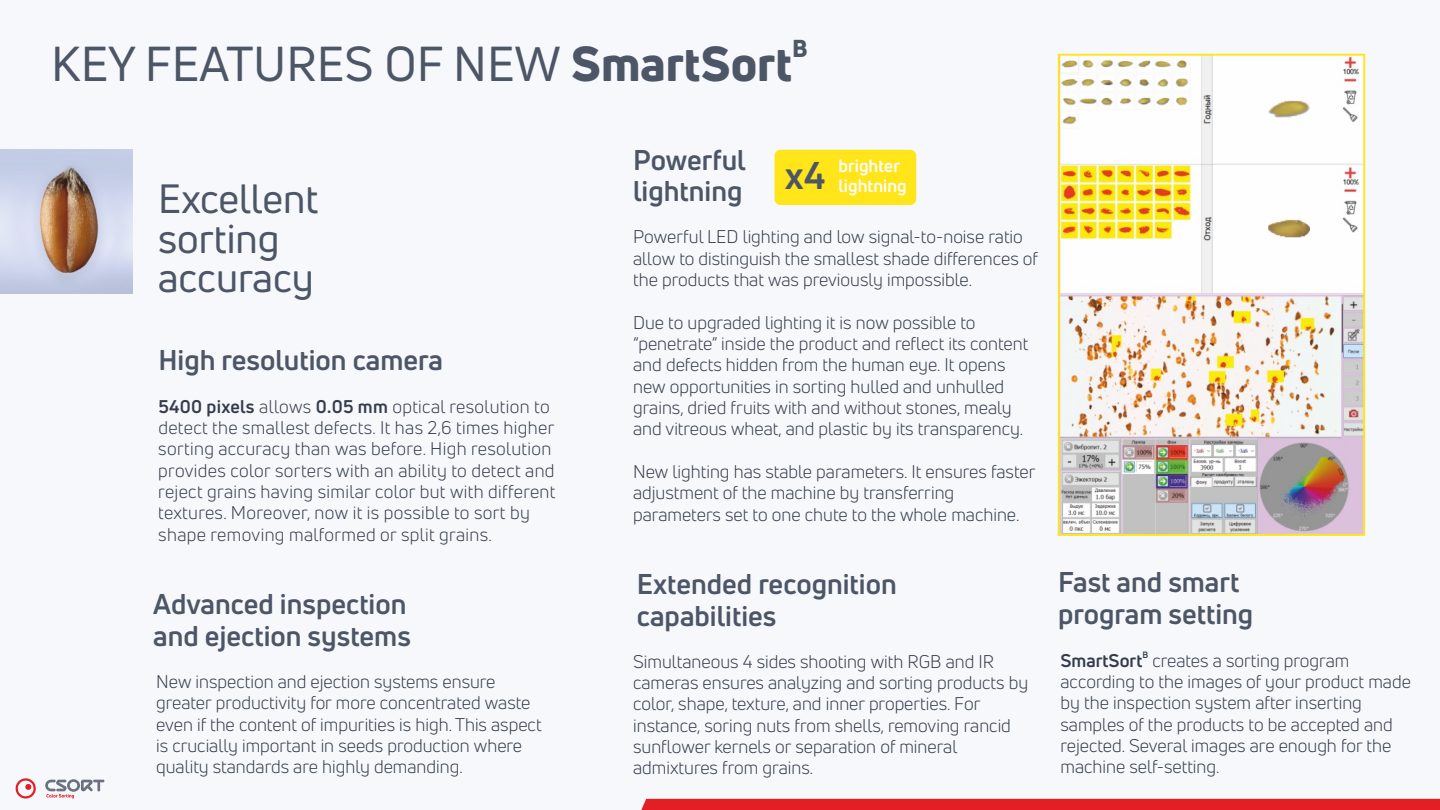
<style>
.page{position:relative;width:1440px;height:810px;background:#f6f8fb}
.page>*{position:absolute;margin:0;border:0;box-sizing:border-box;transform-origin:0 0}
.t1{font:48px "Uni Neue";color:#4c5666}
.t2{font:40px/39.6px "Uni Neue";color:#4c5666}
.t3{font:700 28px/31.8px "Uni Neue";color:#4c5666}
.t4{font:800 24px "Uni Neue";color:#4c5666}
.t5{font:18px/21.4px "Uni Neue";color:#343c4b}
.t6{font:18px/21.4px "Uni Neue";letter-spacing:.02em;color:#343c4b}
.t7{font:700 17.4px/19.8px "Uni Neue";color:#fefefe}
.t8{font:700 9px "Uni Neue";color:#343c4b}
.s1{font-weight:800}
.s2{font-weight:700}
.s3{font-size:37.8px;color:#4c5666}
</style>
<div class="page">
<div style="left:641px;top:799px;width:799px;height:11px;background:#e31e24"></div>
<svg style="left:15px;top:778px;width:21px;height:21px"></svg>
<svg style="left:45px;top:779px;width:59px;height:19px"></svg>
<div style="left:775px;top:150px;width:141px;height:55px;background:#ffe51a;border-radius:6px"></div>
<img style="left:0;top:149px;width:133px;height:144px">
<img style="left:1061px;top:57px;width:301px;height:476px">
<div style="left:1058px;top:54px;width:307px;height:482px;border:2px solid #ffe51a"></div>
<h3 class="t4" style="left:792px;top:39px;width:17px">B</h3>
<h1 class="t1" style="left:51px;top:45px;width:742px">KEY FEATURES OF NEW <span class="s1">SmartSort</span></h1>
<h2 class="t2" style="left:158px;top:183px;width:162px">Excellent sorting accuracy</h2>
<h3 class="t3" style="left:158px;top:348px;width:286px">High resolution camera</h3>
<p class="t6" style="left:158px;top:397px;width:399px"><span class="s2">5400 pixels</span> allows <span class="s2">0.05 mm</span> optical resolution to detect the smallest defects. It has 2,6 times higher sorting accuracy than was before. High resolution provides color sorters with an ability to detect and reject grains having similar color but with different textures. Moreover, now it is possible to sort by shape removing malformed or split grains.</p>
<h3 class="t3" style="left:153px;top:591px;width:259px">Advanced inspection and ejection systems</h3>
<p class="t5" style="left:156px;top:673px;width:387px">New inspection and ejection systems ensure greater productivity for more concentrated waste even if the content of impurities is high. This aspect is crucially important in seeds production where quality standards are highly demanding.</p>
<h3 class="t3" style="left:633px;top:147px;width:114px">Powerful lightning</h3>
<p class="t5" style="left:633px;top:228px;width:407px">Powerful LED lighting and low signal-to-noise ratio allow to distinguish the smallest shade differences of the products that was previously impossible.</p>
<p class="t5" style="left:633px;top:313px;width:397px">Due to upgraded lighting it is now possible to “penetrate” inside the product and reflect its content and defects hidden from the human eye. It opens new opportunities in sorting hulled and unhulled grains, dried fruits with and without stones, mealy and vitreous wheat, and plastic by its transparency.</p>
<p class="t5" style="left:633px;top:463px;width:404px">New lighting has stable parameters. It ensures faster adjustment of the machine by transferring parameters set to one chute to the whole machine.</p>
<p class="t7" style="left:839px;top:158px;width:70px;text-indent:-54px"><span class="s3">х4</span> brighter lightning</p>
<h3 class="t3" style="left:637px;top:571px;width:261px">Extended recognition capabilities</h3>
<p class="t5" style="left:633px;top:653px;width:397px">Simultaneous 4 sides shooting with RGB and IR cameras ensures analyzing and sorting products by color, shape, texture, and inner properties. For instance, soring nuts from shells, removing rancid sunflower kernels or separation of mineral admixtures from grains.</p>
<h3 class="t3" style="left:1058px;top:570px;width:197px">Fast and smart program setting</h3>
<p class="t8" style="left:1142px;top:651px;width:7px">B</p>
<p class="t5" style="left:1061px;top:651px;width:352px"><span class="s2">SmartSort</span> creates a sorting program according to the images of your product made by the inspection system after inserting samples of the products to be accepted and rejected. Several images are enough for the machine self-setting.</p>
</div>
